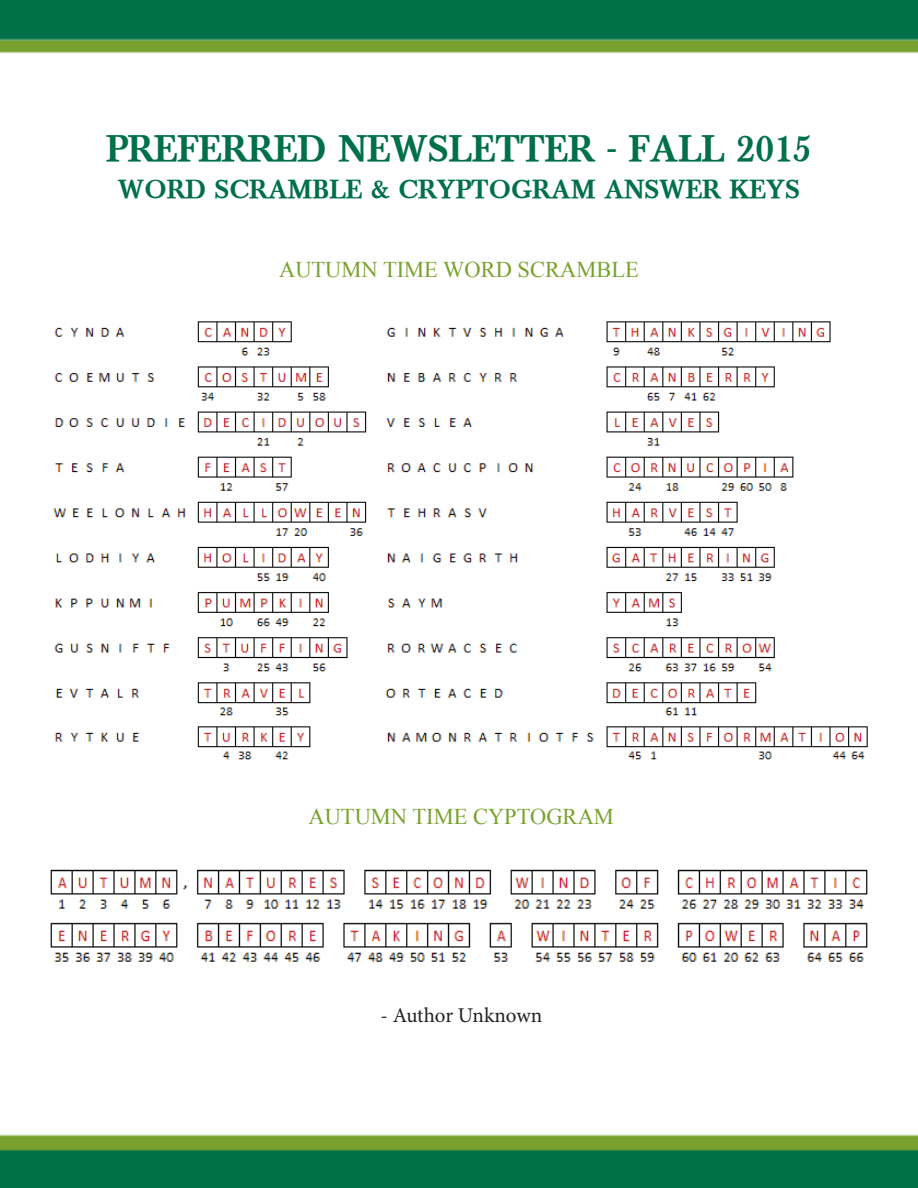
<style>
.page{position:relative;width:918px;height:1188px;background:#fff}
.page>*{position:absolute;margin:0;border:0;box-sizing:border-box;transform-origin:0 0}
.t1{font:36px "Baskerville BE Medium";color:#007049}
.t2{font:25.5px "Baskerville BE Medium";color:#007049}
.t3{font:22.5px "Times New Roman";color:#78a22d}
.t4{font:21px "Minion Pro";letter-spacing:-.005em;color:#231f20}
</style>
<div class="page">
<div style="left:0;top:1143px;width:918px;height:45px;background:#007049"></div>
<div style="left:0;top:1134px;width:918px;height:17px;background:linear-gradient(to right,#79a32f,#79a32f)"></div>
<div style="left:0;top:0;width:918px;height:45px;background:#007049"></div>
<svg style="left:0;top:39px;width:918px;height:15px;background:#83ab4a"></svg>
<img style="left:53px;top:321px;width:815px;height:439px">
<img style="left:50px;top:869px;width:818px;height:93px">
<h1 class="t1" style="left:106px;top:127px;width:707px">PREFERRED NEWSLETTER - FALL 2015</h1>
<p class="t2" style="left:118px;top:175px;width:684px">WORD SCRAMBLE &amp; CRYPTOGRAM ANSWER KEYS</p>
<p class="t3" style="left:279px;top:254px;width:361px">AUTUMN TIME WORD SCRAMBLE</p>
<p class="t3" style="left:308px;top:801px;width:307px">AUTUMN TIME CYPTOGRAM</p>
<p class="t4" style="left:380px;top:1002px;width:163px">- Author Unknown</p>
</div>
